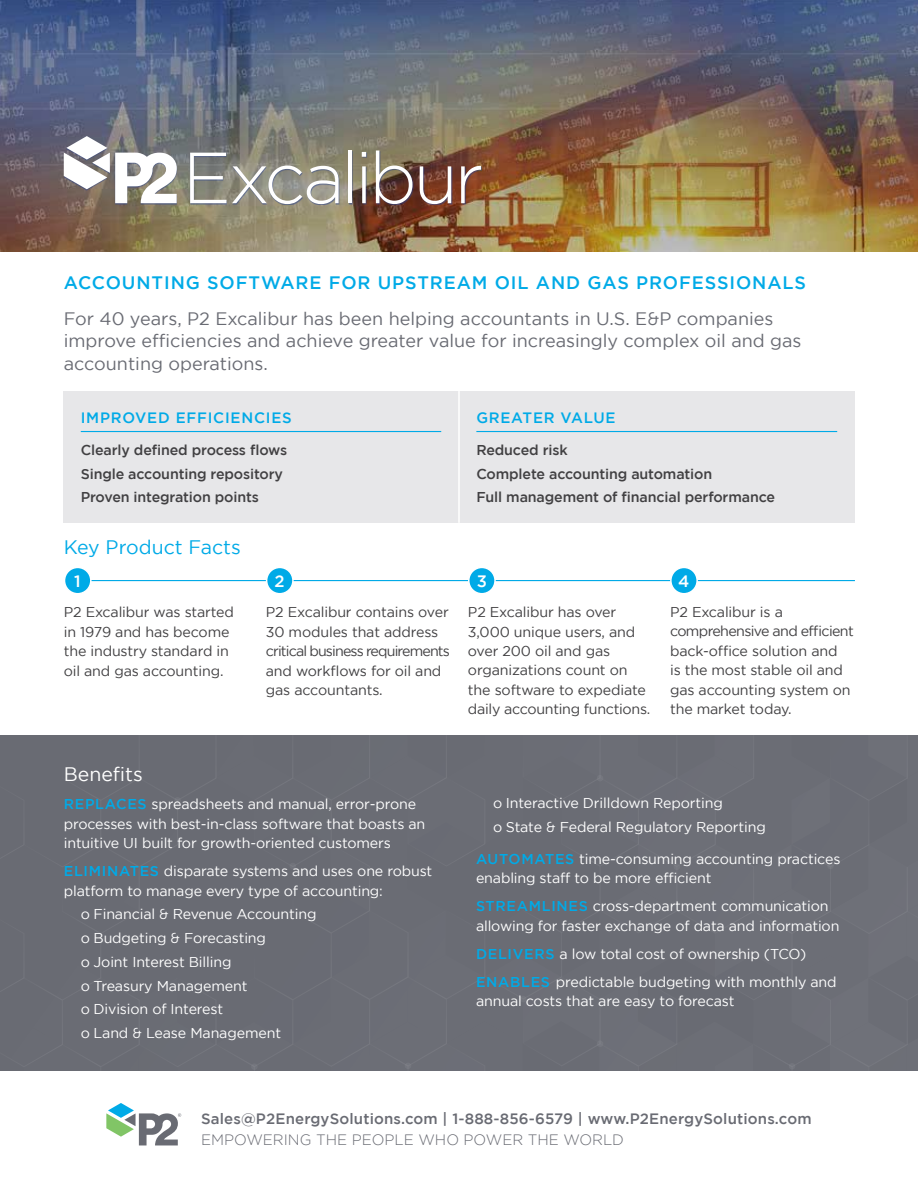
<style>
.page{position:relative;width:918px;height:1188px;background:#fff}
.page>*{position:absolute;margin:0;border:0;box-sizing:border-box;transform-origin:0 0}
.t1{font:19.5px "Gotham";color:#00aae7}
.t2{font:19.5px "Gotham";color:#fff}
.t3{font:18px/35.2px "Gotham";color:#696b73}
.t4{font:500 16.5px "Gotham";color:#fff}
.t5{font:500 15px "Gotham";letter-spacing:.01em;color:#696b73}
.t6{font:300 15px "Gotham";color:#696b73}
.t7{font:500 15px "Gotham";letter-spacing:.05em;color:#00aae7}
.t8{font:14.25px/23.7px "Gotham";letter-spacing:-.01em;color:#fff}
.t9{font:14.25px/19.5px "Gotham";letter-spacing:-.01em;color:#414042}
.t10{font:500 14.25px/23.7px "Gotham";letter-spacing:-.01em;color:#414042}
.s1{font-weight:500;color:#00aae7}
.s2{font-family:"Museo Sans 300"}
</style>
<div class="page">
<img style="left:0;top:0;width:918px;height:251px">
<div style="left:0;top:735px;width:918px;height:335px;background:#6a6c74"></div>
<div style="left:64px;top:391px;width:791px;height:132px;background:#e7e7e9"></div>
<hr style="left:458px;top:391px;width:2px;height:132px;background:#fff">
<hr style="left:81px;top:431px;width:360px;height:1px;background:#00aae7">
<hr style="left:476px;top:431px;width:361px;height:1px;background:#00aae7">
<hr style="left:65px;top:580px;width:790px;height:1px;background:#00aae7">
<div style="left:65px;top:567px;width:26px;height:27px;background:#00aae7;border-radius:50%"></div>
<div style="left:267px;top:567px;width:26px;height:27px;background:#00aae7;border-radius:50%"></div>
<div style="left:469px;top:567px;width:26px;height:27px;background:#00aae7;border-radius:50%"></div>
<div style="left:671px;top:567px;width:26px;height:27px;background:#00aae7;border-radius:50%"></div>
<div style="left:266px;top:567px;width:28px;height:27px;border:2px solid #fff;border-radius:50%"></div>
<div style="left:670px;top:567px;width:28px;height:27px;border:2px solid #fff;border-radius:50%"></div>
<div style="left:468px;top:567px;width:28px;height:27px;border:2px solid #fff;border-radius:50%"></div>
<div style="left:64px;top:567px;width:28px;height:27px;border:2px solid #fff;border-radius:50%"></div>
<div style="left:64px;top:137px;width:418px;height:68px;background:#25408f;opacity:.5"></div>
<svg style="left:190px;top:153px;width:36px;height:50px"></svg>
<svg style="left:232px;top:166px;width:107px;height:38px"></svg>
<hr style="left:348px;top:150px;width:4px;height:53px;background:#fff">
<svg style="left:362px;top:152px;width:4px;height:5px"></svg>
<svg style="left:362px;top:166px;width:4px;height:37px"></svg>
<svg style="left:376px;top:150px;width:37px;height:54px"></svg>
<svg style="left:420px;top:166px;width:31px;height:38px"></svg>
<svg style="left:461px;top:166px;width:20px;height:37px"></svg>
<svg style="left:64px;top:136px;width:113px;height:67px"></svg>
<svg style="left:106px;top:1103px;width:75px;height:42px"></svg>
<p class="t3" style="left:64px;top:265px;width:744px"><span class="s1">ACCOUNTING SOFTWARE FOR UPSTREAM OIL AND GAS PROFESSIONALS<br></span>For 40 years, P2 Excalibur has been helping accountants in U.S. E<span class="s2">&amp;</span>P companies</p>
<p class="t3" style="left:64px;top:329px;width:739px;line-height:22.5px">improve efficiencies and achieve greater value for increasingly complex oil and gas accounting operations.</p>
<p class="t7" style="left:81px;top:409px;width:212px">IMPROVED EFFICIENCIES</p>
<p class="t10" style="left:81px;top:438px;width:208px">Clearly defined process flows<br>Single accounting repository<br>Proven integration points</p>
<h1 class="t1" style="left:64px;top:536px;width:179px">Key Product Facts</h1>
<p class="t7" style="left:476px;top:409px;width:141px">GREATER VALUE</p>
<p class="t10" style="left:476px;top:438px;width:300px">Reduced risk<br>Complete accounting automation<br>Full management of financial performance</p>
<p class="t4" style="left:74px;top:571px;width:8px">1</p>
<p class="t4" style="left:275px;top:571px;width:12px">2</p>
<p class="t4" style="left:477px;top:571px;width:12px">3</p>
<p class="t4" style="left:678px;top:571px;width:13px">4</p>
<p class="t9" style="left:64px;top:602px;width:172px">P2 Excalibur was started in 1979 and has become the industry standard in oil and gas accounting.</p>
<p class="t9" style="left:266px;top:602px;width:186px">P2 Excalibur contains over<br>30 modules that address critical business requirements and workflows for oil and gas accountants.</p>
<p class="t9" style="left:468px;top:602px;width:184px">P2 Excalibur has over<br>3,000 unique users, and over 200 oil and gas organizations count on the software to expediate daily accounting functions.</p>
<p class="t9" style="left:670px;top:602px;width:185px">P2 Excalibur is a comprehensive and efficient back-office solution and<br>is the most stable oil and gas accounting system on the market today.</p>
<h1 class="t2" style="left:64px;top:763px;width:81px">Benefits</h1>
<p class="t8" style="left:64px;top:794px;width:363px;line-height:19.5px"><span class="s1">REPLACES</span> spreadsheets and manual, error-prone processes with best-in-class software that boasts an intuitive UI built for growth-oriented customers</p>
<p class="t8" style="left:64px;top:861px;width:370px;line-height:19.5px"><span class="s1">ELIMINATES</span> disparate systems and uses one robust platform to manage every type of accounting:</p>
<p class="t8" style="left:81px;top:902px;width:237px">o Financial <span class="s2">&amp;</span> Revenue Accounting o Budgeting <span class="s2">&amp;</span> Forecasting<br>o Joint Interest Billing<br>o Treasury Management<br>o Division of Interest<br>o Land <span class="s2">&amp;</span> Lease Management</p>
<p class="t8" style="left:493px;top:791px;width:274px">o Interactive Drilldown Reporting<br>o State <span class="s2">&amp;</span> Federal Regulatory Reporting</p>
<p class="t8" style="left:476px;top:849px;width:366px;line-height:19.5px"><span class="s1">AUTOMATES</span> time-consuming accounting practices enabling staff to be more efficient</p>
<p class="t8" style="left:476px;top:896px;width:365px;line-height:19.5px"><span class="s1">STREAMLINES</span> cross-department communication allowing for faster exchange of data and information</p>
<p class="t8" style="left:476px;top:940px;width:362px;line-height:28px"><span class="s1">DELIVERS</span> a low total cost of ownership (TCO)<br><span class="s1">ENABLES</span> predictable budgeting with monthly and</p>
<p class="t8" style="left:476px;top:989px;width:260px">annual costs that are easy to forecast</p>
<p class="t5" style="left:201px;top:1110px;width:612px">Sales@P2EnergySolutions.com | 1-888-856-6579 | www.P2EnergySolutions.com</p>
<p class="t6" style="left:201px;top:1132px;width:424px">EMPOWERING THE PEOPLE WHO POWER THE WORLD</p>
</div>
